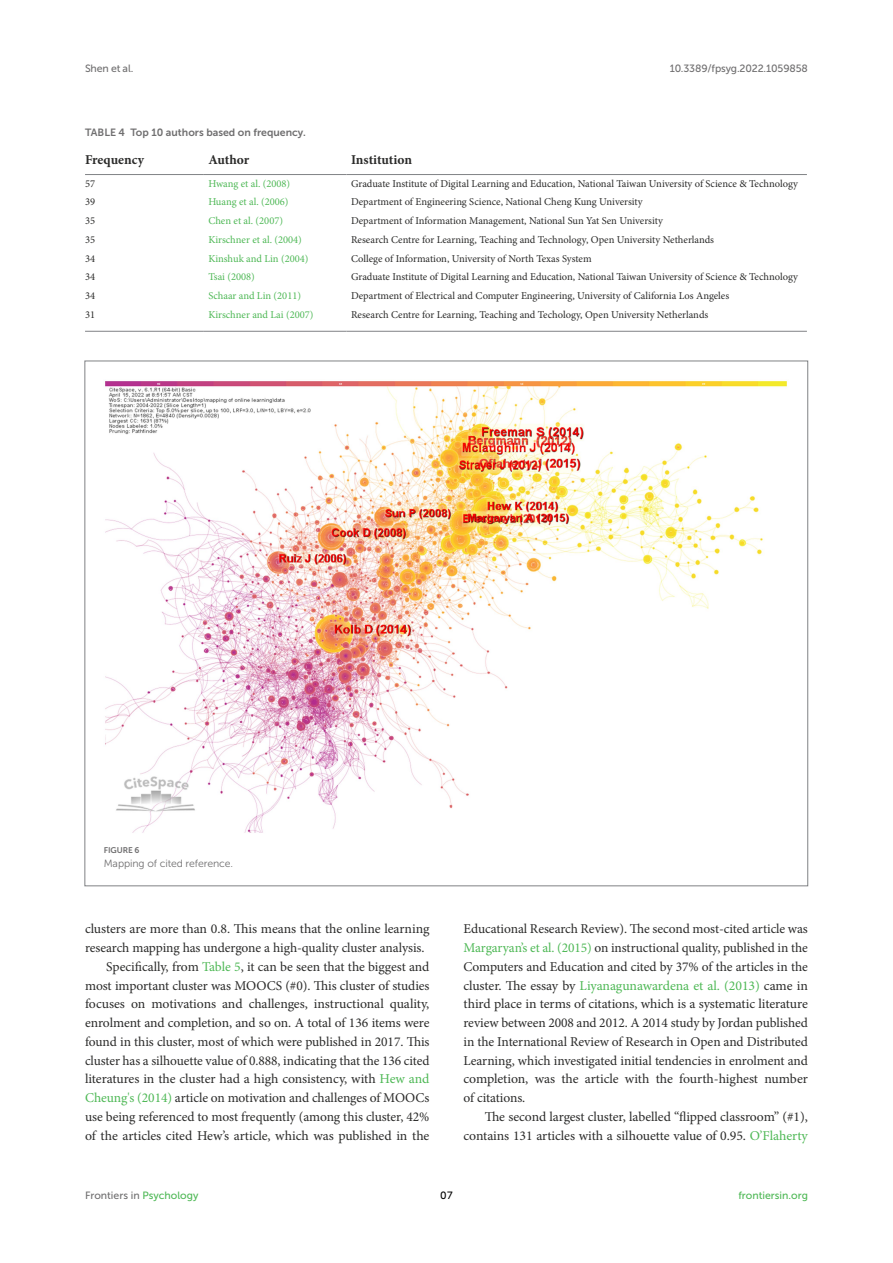
<style>
.page{position:relative;width:893px;height:1263px;background:#fff}
.page>*{position:absolute;margin:0;border:0;box-sizing:border-box;transform-origin:0 0}
.TEXT{font:13.5px/18.8px "Minion Pro";letter-spacing:-.01em;color:#2b2b2a;text-align:justify}
.TB_CH{font:700 13.5px "Minion Pro";letter-spacing:-.005em;color:#2b2b2a}
.TB_TX{font:10.5px "Minion Pro";color:#2b2b2a}
.TB_TX-2{font:10.5px "Minion Pro";color:#4eb855}
.t1{font:10.5px "Museo Sans 500";letter-spacing:-.015em;color:#706f70}
.TT{font:10.5px "Museo Sans 700";color:#706f70}
.FIG_LEG{font:10.5px "Museo Sans 300";letter-spacing:-.01em;color:#706f70}
.t2{font:10.5px "Museo Sans 500";color:#4eb855}
.t3{font:10.5px "Museo Sans 500";color:#000}
.FIG_HD{font:8.25px "Museo Sans 700";letter-spacing:-.01em;color:#706f70}
.s1{color:#4eb855}
</style>
<div class="page">
<hr style="left:204px;top:331px;width:143px;height:1px;background:#808285">
<hr style="left:346px;top:331px;width:461px;height:1px;background:#808285">
<hr style="left:85px;top:331px;width:119px;height:1px;background:#808285">
<hr style="left:204px;top:174px;width:143px;height:1px;background:#808285">
<hr style="left:346px;top:174px;width:461px;height:1px;background:#808285">
<hr style="left:85px;top:174px;width:119px;height:1px;background:#808285">
<img style="left:105px;top:381px;width:682px;height:452px">
<p class="t1" style="left:85px;top:63px;width:50px">Shen et al.</p>
<p class="t1" style="left:670px;top:63px;width:140px">10.3389/fpsyg.2022.1059858</p>
<p class="TT" style="left:85px;top:127px;width:222px">TABLE 4 Top 10 authors based on frequency.</p>
<p class="TB_CH" style="left:85px;top:150px;width:61px">Frequency</p>
<p class="TB_CH" style="left:208px;top:150px;width:42px">Author</p>
<p class="TB_CH" style="left:351px;top:150px;width:63px">Institution</p>
<p class="TB_TX" style="left:85px;top:176px;width:12px">57</p>
<p class="TB_TX-2" style="left:208px;top:176px;width:83px">Hwang et al. (2008)</p>
<p class="TB_TX" style="left:351px;top:176px;width:449px">Graduate Institute of Digital Learning and Education, National Taiwan University of Science &amp; Technology</p>
<p class="TB_TX" style="left:85px;top:195px;width:12px">39</p>
<p class="TB_TX-2" style="left:208px;top:195px;width:82px">Huang et al. (2006)</p>
<p class="TB_TX" style="left:351px;top:195px;width:293px">Department of Engineering Science, National Cheng Kung University</p>
<p class="TB_TX" style="left:85px;top:214px;width:12px">35</p>
<p class="TB_TX-2" style="left:208px;top:214px;width:76px">Chen et al. (2007)</p>
<p class="TB_TX" style="left:351px;top:214px;width:313px">Department of Information Management, National Sun Yat Sen University</p>
<p class="TB_TX" style="left:85px;top:233px;width:12px">35</p>
<p class="TB_TX-2" style="left:208px;top:233px;width:95px">Kirschner et al. (2004)</p>
<p class="TB_TX" style="left:351px;top:233px;width:365px">Research Centre for Learning, Teaching and Technology, Open University Netherlands</p>
<p class="TB_TX" style="left:85px;top:251px;width:12px">34</p>
<p class="TB_TX-2" style="left:208px;top:251px;width:102px">Kinshuk and Lin (2004)</p>
<p class="TB_TX" style="left:351px;top:251px;width:242px">College of Information, University of North Texas System</p>
<p class="TB_TX" style="left:85px;top:270px;width:12px">34</p>
<p class="TB_TX-2" style="left:208px;top:270px;width:48px">Tsai (2008)</p>
<p class="TB_TX" style="left:351px;top:270px;width:449px">Graduate Institute of Digital Learning and Education, National Taiwan University of Science &amp; Technology</p>
<p class="TB_TX" style="left:85px;top:289px;width:12px">34</p>
<p class="TB_TX-2" style="left:208px;top:289px;width:94px">Schaar and Lin (2011)</p>
<p class="TB_TX" style="left:351px;top:289px;width:380px">Department of Electrical and Computer Engineering, University of California Los Angeles</p>
<p class="TB_TX" style="left:85px;top:308px;width:12px">31</p>
<p class="TB_TX-2" style="left:208px;top:308px;width:107px">Kirschner and Lai (2007)</p>
<p class="TB_TX" style="left:351px;top:308px;width:359px">Research Centre for Learning, Teaching and Techology, Open University Netherlands</p>
<p class="FIG_HD" style="left:104px;top:846px;width:37px">FIGURE 6</p>
<p class="FIG_LEG" style="left:104px;top:858px;width:131px">Mapping of cited reference.</p>
<p class="TEXT" style="left:85px;top:920px;width:346px">clusters are more than 0.8. This means that the online learning research mapping has undergone a high-quality cluster analysis.</p>
<p class="TEXT" style="left:85px;top:957px;width:346px;text-indent:21px">Specifically, from <span class="s1">Table 5</span>, it can be seen that the biggest and most important cluster was MOOCS (#0). This cluster of studies focuses on motivations and challenges, instructional quality, enrolment and completion, and so on. A total of 136 items were found in this cluster, most of which were published in 2017. This cluster has a silhouette value of 0.888, indicating that the 136 cited literatures in the cluster had a high consistency, with <span class="s1">Hew and Cheung's (2014)</span> article on motivation and challenges of MOOCs use being referenced to most frequently (among this cluster, 42% of the articles cited Hew’s article, which was published in the</p>
<p class="TEXT" style="left:463px;top:920px;width:346px">Educational Research Review). The second most-cited article was <span class="s1">Margaryan’s et al. (2015)</span> on instructional quality, published in the Computers and Education and cited by 37% of the articles in the cluster. The essay by <span class="s1">Liyanagunawardena et al. (2013)</span> came in third place in terms of citations, which is a systematic literature review between 2008 and 2012. A 2014 study by Jordan published in the International Review of Research in Open and Distributed Learning, which investigated initial tendencies in enrolment and completion, was the article with the fourth-highest number of citations.</p>
<p class="TEXT" style="left:463px;top:1107px;width:346px;text-align:right">The second largest cluster, labelled “flipped classroom” (#1), contains 131 articles with a silhouette value of 0.95. <span class="s1">O’Flaherty</span></p>
<p class="t1" style="left:85px;top:1190px;width:115px">Frontiers in <span class="s1">Psychology</span></p>
<p class="t3" style="left:440px;top:1190px;width:14px">07</p>
<p class="t2" style="left:738px;top:1190px;width:71px">frontiersin.org</p>
</div>
